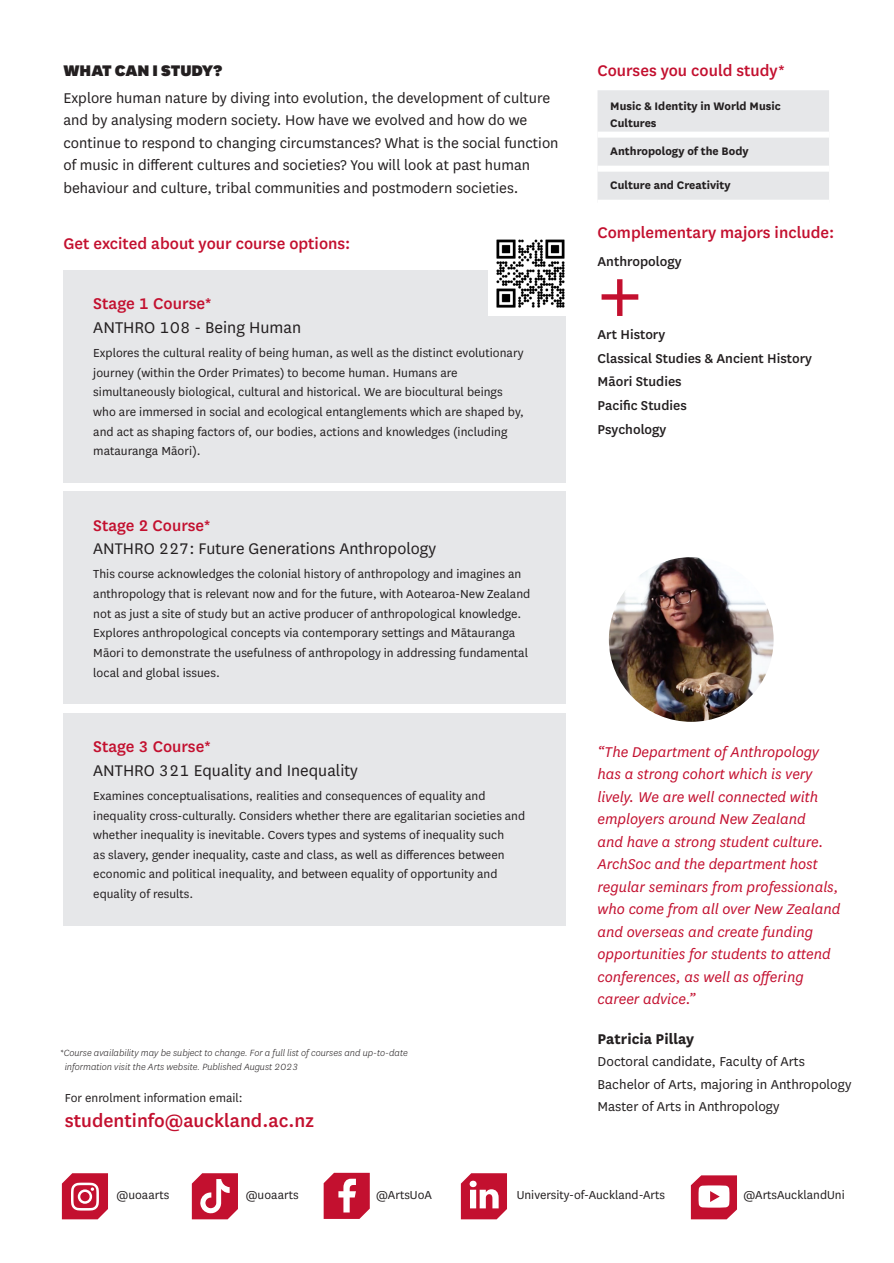
<style>
.page{position:relative;width:894px;height:1263px;background:#fff}
.page>*{position:absolute;margin:0;border:0;box-sizing:border-box;transform-origin:0 0}
._10__Big_plus{font:500 90px "National";color:#c3102f}
._19__web_address_red{font:500 21px "National";color:#c3102f}
._3a__Subhead_black{font:18.15px "National";color:#231f20}
._3a__Subhead_red{font:500 18.15px "National";color:#c3102f}
._3a__Subhead_red-2{font:500 18px "National";color:#c3102f}
._3a__Subhead_black-2{font:18px "National";color:#231f20}
._3__Subhead{font:900 18px "National";color:#231f20}
._5a__Quote_small{font:italic 16.5px/22.5px "National";color:#c3102f}
._4__Bodycopy{font:16.5px/22.5px "National";color:#231f20}
._11__Bold_bodycopy{font:700 16.5px "National";color:#231f20}
._6__Speaker_credentials{font:15px "National";color:#231f20}
._9__Major_combinations{font:500 15px "National";color:#231f20}
.Bodycopy_small{font:13.65px/19.6px "National";color:#231f20}
.Bodycopy_small-2{font:13.5px/19.5px "National";color:#231f20}
._18__Table_Course{font:700 12.75px/16.5px "National";color:#231f20}
._4__Bodycopy-2{font:italic 300 10.5px/13.5px "National";color:#231f20}
</style>
<div class="page">
<div style="left:597px;top:90px;width:231px;height:110px;background:#e6e7e9"></div>
<div style="left:597px;top:166px;width:231px;height:6px;background:#fff"></div>
<div style="left:597px;top:132px;width:231px;height:6px;background:#fff"></div>
<div style="left:63px;top:270px;width:502px;height:212px;background:#e6e7e9"></div>
<div style="left:63px;top:491px;width:502px;height:213px;background:#e6e7e9"></div>
<div style="left:63px;top:713px;width:502px;height:212px;background:#e6e7e9"></div>
<img style="left:608px;top:557px;width:165px;height:164px;border-radius:82px">
<img style="left:488px;top:239px;width:77px;height:76px">
<svg style="left:690px;top:1175px;width:46px;height:43px"></svg>
<svg style="left:323px;top:1172px;width:46px;height:46px"></svg>
<svg style="left:460px;top:1173px;width:46px;height:45px"></svg>
<svg style="left:62px;top:1173px;width:46px;height:45px;background:#cf415a"></svg>
<svg style="left:192px;top:1173px;width:46px;height:45px"></svg>
<p class="_3__Subhead" style="left:63px;top:58px;width:160px">WHAT CAN I STUDY?</p>
<p class="_4__Bodycopy" style="left:63px;top:85px;width:496px">Explore human nature by diving into evolution, the development of culture and by analysing modern society. How have we evolved and how do we continue to respond to changing circumstances? What is the social function of music in different cultures and societies? You will look at past human behaviour and culture, tribal communities and postmodern societies.</p>
<p class="_3a__Subhead_red-2" style="left:63px;top:231px;width:288px">Get excited about your course options:</p>
<p class="_3a__Subhead_red" style="left:93px;top:291px;width:120px">Stage 1 Course*</p>
<p class="_3a__Subhead_black" style="left:93px;top:315px;width:209px">ANTHRO 108 - Being Human</p>
<p class="Bodycopy_small" style="left:93px;top:342px;width:432px">Explores the cultural reality of being human, as well as the distinct evolutionary journey (within the Order Primates) to become human. Humans are simultaneously biological, cultural and historical. We are biocultural beings who are immersed in social and ecological entanglements which are shaped by, and act as shaping factors of, our bodies, actions and knowledges (including matauranga Māori).</p>
<p class="_3a__Subhead_red-2" style="left:93px;top:512px;width:119px">Stage 2 Course*</p>
<p class="_3a__Subhead_black-2" style="left:93px;top:537px;width:344px">ANTHRO 227: Future Generations Anthropology</p>
<p class="Bodycopy_small" style="left:93px;top:563px;width:438px">This course acknowledges the colonial history of anthropology and imagines an anthropology that is relevant now and for the future, with Aotearoa-New Zealand not as just a site of study but an active producer of anthropological knowledge.<br>Explores anthropological concepts via contemporary settings and Mātauranga Māori to demonstrate the usefulness of anthropology in addressing fundamental local and global issues.</p>
<p class="_3a__Subhead_red-2" style="left:93px;top:734px;width:119px">Stage 3 Course*</p>
<p class="_3a__Subhead_black-2" style="left:93px;top:758px;width:266px">ANTHRO 321 Equality and Inequality</p>
<p class="Bodycopy_small-2" style="left:93px;top:785px;width:433px">Examines conceptualisations, realities and consequences of equality and inequality cross-culturally. Considers whether there are egalitarian societies and whether inequality is inevitable. Covers types and systems of inequality such<br>as slavery, gender inequality, caste and class, as well as differences between economic and political inequality, and between equality of opportunity and equality of results.</p>
<p class="_4__Bodycopy-2" style="left:65px;top:1045px;width:344px;text-indent:-4px">*Course availability may be subject to change. For a full list of courses and up-to-date information visit the Arts website. Published August 2023</p>
<p class="Bodycopy_small-2" style="left:65px;top:1086px;width:179px">For enrolment information email:</p>
<p class="_19__web_address_red" style="left:65px;top:1105px;width:250px">studentinfo@auckland.ac.nz</p>
<p class="_3a__Subhead_red-2" style="left:597px;top:58px;width:189px">Courses you could study*</p>
<p class="_18__Table_Course" style="left:610px;top:97px;width:172px">Music &amp; Identity in World Music<br>Cultures</p>
<p class="_18__Table_Course" style="left:610px;top:142px;width:140px">Anthropology of the Body</p>
<p class="_18__Table_Course" style="left:610px;top:176px;width:122px">Culture and Creativity</p>
<p class="_3a__Subhead_red-2" style="left:597px;top:220px;width:238px">Complementary majors include:</p>
<p class="_9__Major_combinations" style="left:597px;top:251px;width:85px">Anthropology</p>
<p class="_10__Big_plus" style="left:597px;top:230px;width:46px">+</p>
<p class="_9__Major_combinations" style="left:597px;top:324px;width:69px">Art History</p>
<p class="_9__Major_combinations" style="left:597px;top:348px;width:216px">Classical Studies &amp; Ancient History</p>
<p class="_9__Major_combinations" style="left:597px;top:371px;width:86px">Māori Studies</p>
<p class="_9__Major_combinations" style="left:597px;top:395px;width:91px">Pacific Studies</p>
<p class="_9__Major_combinations" style="left:597px;top:419px;width:70px">Psychology</p>
<p class="_5a__Quote_small" style="left:597px;top:739px;width:244px">“The Department of Anthropology has a strong cohort which is very lively. We are well connected with employers around New Zealand<br>and have a strong student culture.<br>ArchSoc and the department host regular seminars from professionals, who come from all over New Zealand and overseas and create funding opportunities for students to attend conferences, as well as offering career advice.”</p>
<p class="_11__Bold_bodycopy" style="left:597px;top:1027px;width:98px">Patricia Pillay</p>
<p class="_6__Speaker_credentials" style="left:597px;top:1051px;width:209px">Doctoral candidate, Faculty of Arts</p>
<p class="_6__Speaker_credentials" style="left:597px;top:1073px;width:255px">Bachelor of Arts, majoring in Anthropology</p>
<p class="_6__Speaker_credentials" style="left:597px;top:1096px;width:183px">Master of Arts in Anthropology</p>
<p class="Bodycopy_small-2" style="left:116px;top:1184px;width:54px">@uoaarts</p>
<p class="Bodycopy_small-2" style="left:245px;top:1184px;width:54px">@uoaarts</p>
<p class="Bodycopy_small-2" style="left:376px;top:1184px;width:57px">@ArtsUoA</p>
<p class="Bodycopy_small-2" style="left:516px;top:1184px;width:150px">University-of-Auckland-Arts</p>
<p class="Bodycopy_small-2" style="left:743px;top:1184px;width:103px">@ArtsAucklandUni</p>
</div>
